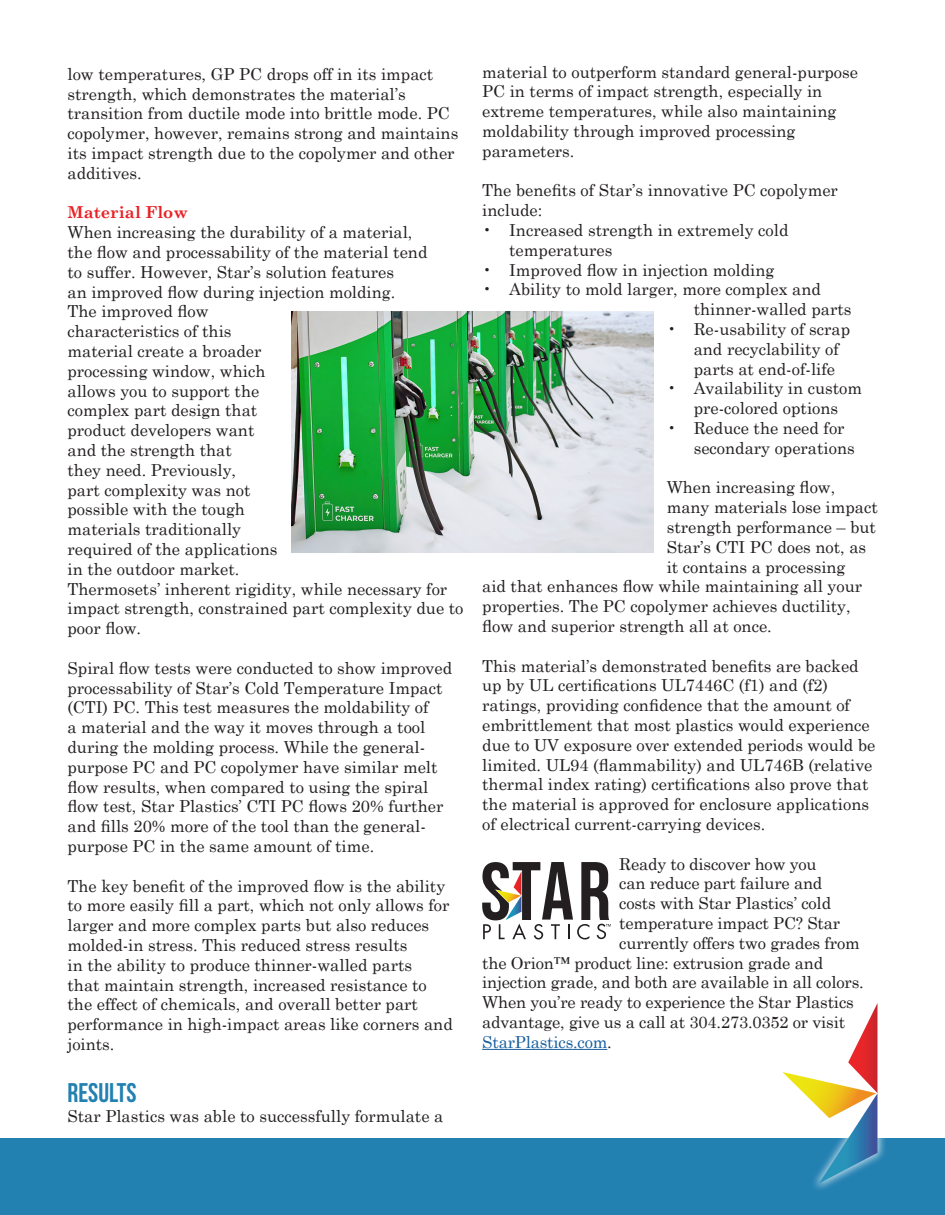
<style>
.page{position:relative;width:945px;height:1215px;background:#fff}
.page>*{position:absolute;margin:0;border:0;box-sizing:border-box;transform-origin:0 0}
.t1{font:27px "Bebas Neue";color:#2381b2}
.t2{font:16.5px/19.8px "Century Schoolbook";color:#231f20}
.t3{font:16.5px "Century Schoolbook";letter-spacing:-.01em;color:#175d9e}
.t4{font:700 16.5px "Century Schoolbook";color:#e82226}
.s1{color:#231f20}
</style>
<div class="page">
<hr style="left:482px;top:1049px;width:125px;height:1px;background:#175d9e">
<img style="left:291px;top:311px;width:363px;height:242px">
<svg style="left:482px;top:862px;width:129px;height:77px"></svg>
<div style="left:0;top:1138px;width:945px;height:77px;background:#2381b2"></div>
<div style="left:774px;top:994px;width:113px;height:198px;background:#fff;opacity:.75"></div>
<svg style="left:782px;top:1003px;width:96px;height:181px"></svg>
<p class="t2" style="left:68px;top:62px;width:392px">low temperatures, GP PC drops off in its impact strength, which demonstrates the material’s transition from ductile mode into brittle mode. PC copolymer, however, remains strong and maintains its impact strength due to the copolymer and other additives.</p>
<p class="t4" style="left:68px;top:200px;width:122px">Material Flow</p>
<p class="t2" style="left:68px;top:221px;width:398px">When increasing the durability of a material,<br>the flow and processability of the material tend<br>to suffer. However, Star’s solution features<br>an improved flow during injection molding.<br>The improved flow<br>characteristics of this<br>material create a broader<br>processing window, which<br>allows you to support the<br>complex part design that<br>product developers want<br>and the strength that<br>they need. Previously,<br>part complexity was not<br>possible with the tough<br>materials traditionally<br>required of the applications<br>in the outdoor market.<br>Thermosets’ inherent rigidity, while necessary for impact strength, constrained part complexity due to poor flow.</p>
<p class="t2" style="left:68px;top:656px;width:386px">Spiral flow tests were conducted to show improved processability of Star’s Cold Temperature Impact (CTI) PC. This test measures the moldability of<br>a material and the way it moves through a tool during the molding process. While the general&shy;purpose PC and PC copolymer have similar melt flow results, when compared to using the spiral flow test, Star Plastics’ CTI PC flows 20% further and fills 20% more of the tool than the general&shy;purpose PC in the same amount of time.</p>
<p class="t2" style="left:68px;top:874px;width:387px">The key benefit of the improved flow is the ability to more easily fill a part, which not only allows for larger and more complex parts but also reduces molded-in stress. This reduced stress results<br>in the ability to produce thinner-walled parts<br>that maintain strength, increased resistance to the effect of chemicals, and overall better part performance in high-impact areas like corners and joints.</p>
<p class="t1" style="left:68px;top:1078px;width:71px">RESULTS</p>
<p class="t2" style="left:68px;top:1105px;width:377px">Star Plastics was able to successfully formulate a</p>
<p class="t2" style="left:482px;top:60px;width:377px">material to outperform standard general-purpose PC in terms of impact strength, especially in extreme temperatures, while also maintaining moldability through improved processing parameters.</p>
<p class="t2" style="left:482px;top:179px;width:357px">The benefits of Star’s innovative PC copolymer include:</p>
<p class="t2" style="left:509px;top:219px;width:281px;text-indent:-27px">• Increased strength in extremely cold temperatures</p>
<p class="t2" style="left:482px;top:258px;width:294px">• Improved flow in injection molding</p>
<p class="t2" style="left:694px;top:278px;width:159px;text-indent:-212px">• Ability to mold larger, more complex and thinner-walled parts</p>
<p class="t2" style="left:694px;top:318px;width:158px;text-indent:-27px">• Re-usability of scrap and recyclability of parts at end-of-life</p>
<p class="t2" style="left:667px;top:377px;width:197px;text-align:center">• Availability in custom pre-colored options</p>
<p class="t2" style="left:694px;top:417px;width:163px;text-indent:-27px">• Reduce the need for secondary operations</p>
<p class="t2" style="left:667px;top:476px;width:170px">When increasing flow,</p>
<p class="t2" style="left:667px;top:496px;width:213px">many materials lose impact</p>
<p class="t2" style="left:667px;top:516px;width:211px">strength performance – but</p>
<p class="t2" style="left:667px;top:535px;width:201px">Star’s CTI PC does not, as</p>
<p class="t2" style="left:667px;top:555px;width:180px">it contains a processing</p>
<p class="t2" style="left:482px;top:575px;width:381px">aid that enhances flow while maintaining all your</p>
<p class="t2" style="left:482px;top:595px;width:370px">properties. The PC copolymer achieves ductility,</p>
<p class="t2" style="left:482px;top:615px;width:291px">flow and superior strength all at once.</p>
<p class="t2" style="left:482px;top:654px;width:395px">This material’s demonstrated benefits are backed up by UL certifications UL7446C (f1) and (f2) ratings, providing confidence that the amount of embrittlement that most plastics would experience due to UV exposure over extended periods would be limited. UL94 (flammability) and UL746B (relative thermal index rating) certifications also prove that the material is approved for enclosure applications of electrical current-carrying devices.</p>
<p class="t2" style="left:619px;top:852px;width:199px">Ready to discover how you</p>
<p class="t2" style="left:619px;top:872px;width:205px">can reduce part failure and</p>
<p class="t2" style="left:619px;top:892px;width:213px">costs with Star Plastics’ cold</p>
<p class="t2" style="left:619px;top:912px;width:222px">temperature impact PC? Star</p>
<p class="t2" style="left:619px;top:931px;width:242px">currently offers two grades from</p>
<p class="t2" style="left:482px;top:951px;width:342px">the Orion™ product line: extrusion grade and</p>
<p class="t2" style="left:482px;top:971px;width:383px">injection grade, and both are available in all colors.</p>
<p class="t2" style="left:482px;top:991px;width:373px">When you’re ready to experience the Star Plastics</p>
<p class="t2" style="left:482px;top:1011px;width:365px">advantage, give us a call at 304.273.0352 or visit</p>
<p class="t3" style="left:482px;top:1028px;width:131px">StarPlastics.com<span class="s1">.</span></p>
</div>
